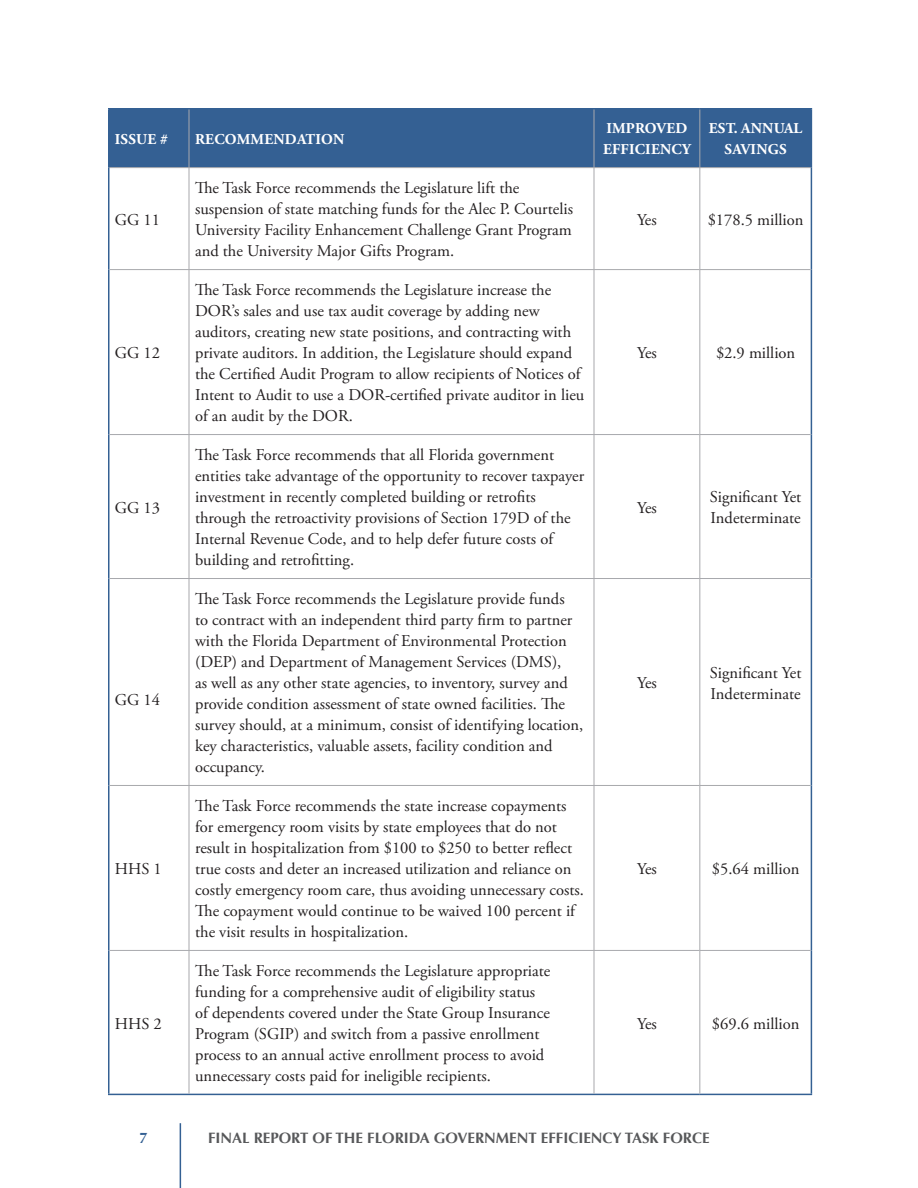
<style>
.page{position:relative;width:918px;height:1188px;background:#fff}
.page>*{position:absolute;margin:0;border:0;box-sizing:border-box;transform-origin:0 0}
.t1{font:16.5px/21px "Adobe Garamond Pro";color:#231f20}
.t2{font:700 15px/21px "Adobe Garamond Pro";letter-spacing:.015em;color:#fff}
.t3{font:700 15px "Optima";color:#57585a}
.t4{font:700 15px "Optima";color:#346093}
</style>
<div class="page">
<hr style="left:180px;top:1123px;width:1px;height:65px;background:#346093">
<div style="left:110px;top:110px;width:701px;height:57px;background:#346093"></div>
<hr style="left:108px;top:109px;width:2px;height:59px;background:#346093">
<hr style="left:108px;top:108px;width:81px;height:2px;background:#346093">
<hr style="left:108px;top:1094px;width:81px;height:1px;background:#346093">
<hr style="left:189px;top:108px;width:405px;height:2px;background:#346093">
<hr style="left:594px;top:108px;width:106px;height:2px;background:#346093">
<hr style="left:189px;top:1094px;width:405px;height:1px;background:#346093">
<hr style="left:594px;top:1094px;width:106px;height:1px;background:#346093">
<hr style="left:700px;top:108px;width:112px;height:2px;background:#346093">
<hr style="left:700px;top:1094px;width:112px;height:1px;background:#346093">
<hr style="left:811px;top:109px;width:1px;height:59px;background:#346093">
<hr style="left:108px;top:168px;width:2px;height:102px;background:#346093">
<hr style="left:811px;top:168px;width:1px;height:102px;background:#346093">
<hr style="left:108px;top:270px;width:2px;height:165px;background:#346093">
<hr style="left:108px;top:435px;width:2px;height:144px;background:#346093">
<hr style="left:108px;top:579px;width:2px;height:206px;background:#346093">
<hr style="left:108px;top:785px;width:2px;height:165px;background:#346093">
<hr style="left:108px;top:950px;width:2px;height:144px;background:#346093">
<hr style="left:811px;top:270px;width:1px;height:165px;background:#346093">
<hr style="left:811px;top:435px;width:1px;height:144px;background:#346093">
<hr style="left:811px;top:579px;width:1px;height:206px;background:#346093">
<hr style="left:811px;top:785px;width:1px;height:165px;background:#346093">
<hr style="left:811px;top:950px;width:1px;height:144px;background:#346093">
<hr style="left:189px;top:109px;width:1px;height:58px;background:#a8a9ad">
<hr style="left:594px;top:109px;width:1px;height:58px;background:#a8a9ad">
<hr style="left:699px;top:109px;width:1px;height:58px;background:#a8a9ad">
<hr style="left:110px;top:167px;width:79px;height:1px;background:#a8a9ad">
<hr style="left:189px;top:167px;width:405px;height:1px;background:#a8a9ad">
<hr style="left:594px;top:167px;width:106px;height:1px;background:#a8a9ad">
<hr style="left:700px;top:167px;width:111px;height:1px;background:#a8a9ad">
<hr style="left:189px;top:168px;width:1px;height:101px;background:#a8a9ad">
<hr style="left:594px;top:168px;width:1px;height:101px;background:#a8a9ad">
<hr style="left:699px;top:168px;width:1px;height:101px;background:#a8a9ad">
<hr style="left:110px;top:269px;width:79px;height:1px;background:#a8a9ad">
<hr style="left:189px;top:269px;width:405px;height:1px;background:#a8a9ad">
<hr style="left:189px;top:270px;width:1px;height:164px;background:#a8a9ad">
<hr style="left:594px;top:269px;width:106px;height:1px;background:#a8a9ad">
<hr style="left:594px;top:270px;width:1px;height:164px;background:#a8a9ad">
<hr style="left:700px;top:269px;width:111px;height:1px;background:#a8a9ad">
<hr style="left:699px;top:270px;width:1px;height:164px;background:#a8a9ad">
<hr style="left:110px;top:434px;width:79px;height:1px;background:#a8a9ad">
<hr style="left:189px;top:434px;width:405px;height:1px;background:#a8a9ad">
<hr style="left:189px;top:435px;width:1px;height:143px;background:#a8a9ad">
<hr style="left:594px;top:434px;width:106px;height:1px;background:#a8a9ad">
<hr style="left:594px;top:435px;width:1px;height:143px;background:#a8a9ad">
<hr style="left:700px;top:434px;width:111px;height:1px;background:#a8a9ad">
<hr style="left:699px;top:435px;width:1px;height:143px;background:#a8a9ad">
<hr style="left:110px;top:578px;width:79px;height:1px;background:#a8a9ad">
<hr style="left:189px;top:578px;width:405px;height:1px;background:#a8a9ad">
<hr style="left:189px;top:579px;width:1px;height:206px;background:#a8a9ad">
<hr style="left:594px;top:578px;width:106px;height:1px;background:#a8a9ad">
<hr style="left:594px;top:579px;width:1px;height:206px;background:#a8a9ad">
<hr style="left:700px;top:578px;width:111px;height:1px;background:#a8a9ad">
<hr style="left:699px;top:579px;width:1px;height:206px;background:#a8a9ad">
<hr style="left:110px;top:785px;width:79px;height:1px;background:#a8a9ad">
<hr style="left:189px;top:785px;width:405px;height:1px;background:#a8a9ad">
<hr style="left:189px;top:786px;width:1px;height:164px;background:#a8a9ad">
<hr style="left:594px;top:785px;width:106px;height:1px;background:#a8a9ad">
<hr style="left:594px;top:786px;width:1px;height:164px;background:#a8a9ad">
<hr style="left:700px;top:785px;width:111px;height:1px;background:#a8a9ad">
<hr style="left:699px;top:786px;width:1px;height:164px;background:#a8a9ad">
<hr style="left:110px;top:950px;width:79px;height:1px;background:#a8a9ad">
<hr style="left:189px;top:950px;width:405px;height:1px;background:#a8a9ad">
<hr style="left:189px;top:951px;width:1px;height:143px;background:#a8a9ad">
<hr style="left:594px;top:950px;width:106px;height:1px;background:#a8a9ad">
<hr style="left:594px;top:951px;width:1px;height:143px;background:#a8a9ad">
<hr style="left:700px;top:950px;width:111px;height:1px;background:#a8a9ad">
<hr style="left:699px;top:951px;width:1px;height:143px;background:#a8a9ad">
<p class="t2" style="left:115px;top:129px;width:55px">ISSUE #</p>
<p class="t2" style="left:195px;top:129px;width:54px">RECOMMENDATI</p>
<p class="t2" style="left:321px;top:129px;width:22px">ON</p>
<p class="t1" style="left:115px;top:209px;width:47px">GG 11</p>
<p class="t1" style="left:115px;top:343px;width:47px">GG 12</p>
<p class="t1" style="left:115px;top:497px;width:47px">GG 13</p>
<p class="t1" style="left:115px;top:690px;width:47px">GG 14</p>
<p class="t1" style="left:115px;top:859px;width:49px">HHS 1</p>
<p class="t1" style="left:115px;top:1013px;width:49px">HHS 2</p>
<p class="t1" style="left:195px;top:178px;width:380px">The Task Force recommends the Legislature lift the suspension of state matching funds for the Alec P. Courtelis University Facility Enhancement Challenge Grant Program and the University Major Gifts Program.</p>
<p class="t1" style="left:195px;top:280px;width:391px">The Task Force recommends the Legislature increase the DOR’s sales and use tax audit coverage by adding new auditors, creating new state positions, and contracting with private auditors. In addition, the Legislature should expand the Certified Audit Program to allow recipients of Notices of Intent to Audit to use a DOR-certified private auditor in lieu of an audit by the DOR.</p>
<p class="t1" style="left:195px;top:445px;width:391px">The Task Force recommends that all Florida government entities take advantage of the opportunity to recover taxpayer investment in recently completed building or retrofits through the retroactivity provisions of Section 179D of the Internal Revenue Code, and to help defer future costs of building and retrofitting.</p>
<p class="t1" style="left:195px;top:589px;width:390px">The Task Force recommends the Legislature provide funds<br>to contract with an independent third party firm to partner with the Florida Department of Environmental Protection (DEP) and Department of Management Services (DMS),<br>as well as any other state agencies, to inventory, survey and provide condition assessment of state owned facilities. The survey should, at a minimum, consist of identifying location, key characteristics, valuable assets, facility condition and occupancy.</p>
<p class="t1" style="left:195px;top:796px;width:390px">The Task Force recommends the state increase copayments for emergency room visits by state employees that do not result in hospitalization from $100 to $250 to better reflect true costs and deter an increased utilization and reliance on costly emergency room care, thus avoiding unnecessary costs.<br>The copayment would continue to be waived 100 percent if the visit results in hospitalization.</p>
<p class="t1" style="left:195px;top:961px;width:357px">The Task Force recommends the Legislature appropriate funding for a comprehensive audit of eligibility status of dependents covered under the State Group Insurance Program (SGIP) and switch from a passive enrollment process to an annual active enrollment process to avoid unnecessary costs paid for ineligible recipients.</p>
<p class="t2" style="left:606px;top:118px;width:18px">IMPR</p>
<p class="t2" style="left:645px;top:118px;width:33px">OVED</p>
<p class="t2" style="left:603px;top:139px;width:19px">EFFICIENC</p>
<p class="t2" style="left:682px;top:139px;width:10px">Y</p>
<p class="t2" style="left:725px;top:118px;width:70px;text-indent:-16px">EST. ANN UAL<br>SAVINGS</p>
<p class="t1" style="left:637px;top:209px;width:21px">Yes</p>
<p class="t1" style="left:708px;top:209px;width:97px">$178.5 million</p>
<p class="t1" style="left:637px;top:343px;width:21px">Yes</p>
<p class="t1" style="left:716px;top:343px;width:81px">$2.9 million</p>
<p class="t1" style="left:637px;top:497px;width:21px">Yes</p>
<p class="t1" style="left:710px;top:487px;width:93px">Significant Yet<br>Indeterminate</p>
<p class="t1" style="left:637px;top:673px;width:21px">Yes</p>
<p class="t1" style="left:710px;top:662px;width:93px">Significant Yet<br>Indeterminate</p>
<p class="t1" style="left:637px;top:859px;width:21px">Yes</p>
<p class="t1" style="left:712px;top:859px;width:89px">$5.64 million</p>
<p class="t1" style="left:637px;top:1013px;width:21px">Yes</p>
<p class="t1" style="left:712px;top:1013px;width:89px">$69.6 million</p>
<p class="t4" style="left:139px;top:1129px;width:10px">7</p>
<p class="t3" style="left:208px;top:1129px;width:503px">FINAL REPORT OF THE FLORIDA GOVERNMENT EFFICIENCY TASK FORCE</p>
</div>
